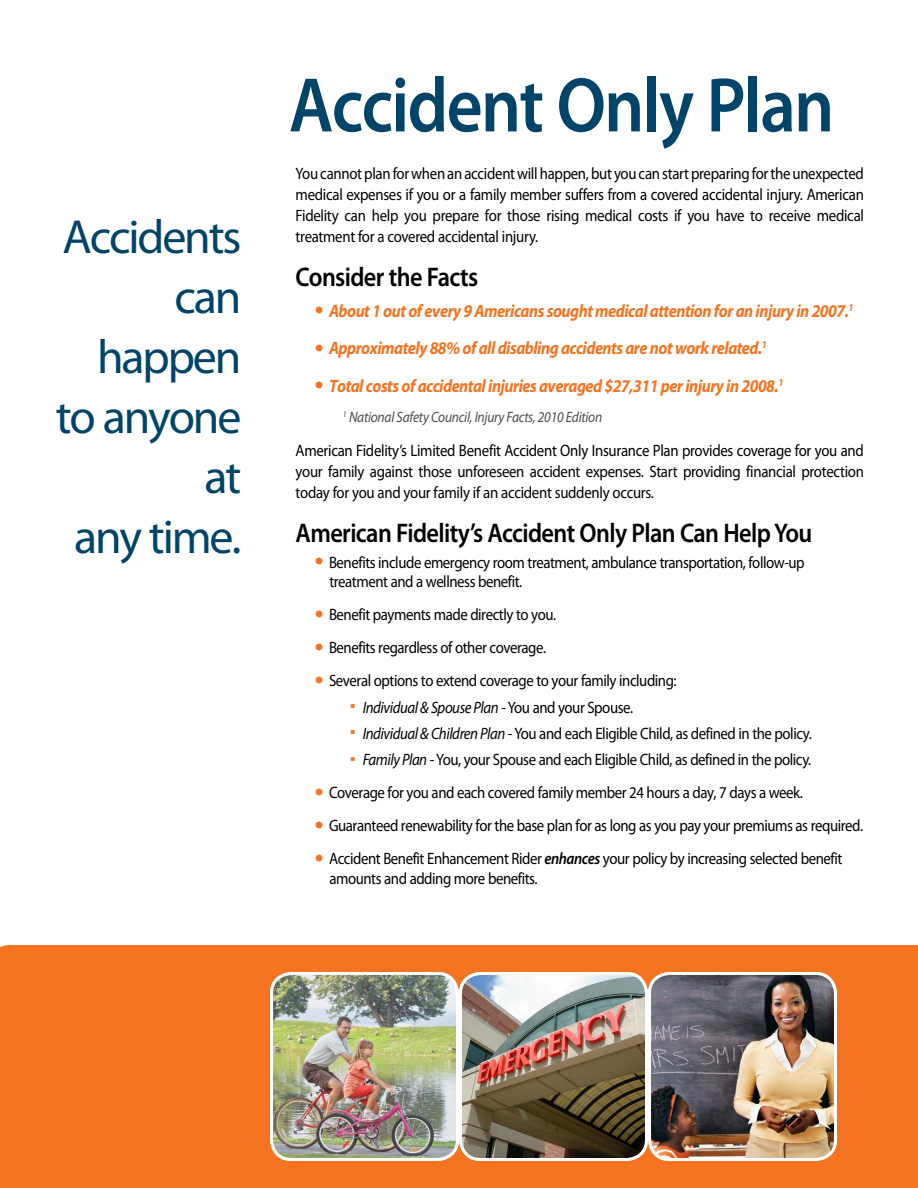
<style>
.page{position:relative;width:918px;height:1188px;background:#fff}
.page>*{position:absolute;margin:0;border:0;box-sizing:border-box;transform-origin:0 0}
.t1{font:600 78px "Myriad Pro";letter-spacing:-.025em;color:#00446a;scale:.9 1}
.t2{font:48px/60px "Myriad Pro";letter-spacing:-.045em;color:#00446a;text-align:right}
.t3{font:600 27px "Myriad Pro";letter-spacing:-.025em;color:#000;scale:.9 1}
.t4{font:italic 700 18px/37.5px "Myriad Pro";letter-spacing:-.03em;color:#f47421;scale:.9 1}
.t5{font:16.5px/21px "Myriad Pro";letter-spacing:-.03em;color:#000;scale:.9 1}
.t6{font:italic 15px "Myriad Pro";letter-spacing:-.02em;color:#4d4d4f;scale:.9 1}
.s1{font-style:italic}
.s2{font-weight:600;font-style:italic}
</style>
<div class="page">
<div style="left:0;top:945px;width:918px;height:243px;background:#f47421"></div>
<img style="left:460px;top:974px;width:186px;height:186px">
<div style="left:459px;top:972px;width:189px;height:189px;border:3px solid #fff;border-radius:20px"></div>
<img style="left:272px;top:974px;width:186px;height:186px">
<div style="left:270px;top:972px;width:189px;height:189px;border:3px solid #fff;border-radius:20px"></div>
<img style="left:649px;top:974px;width:187px;height:185px">
<div style="left:648px;top:972px;width:189px;height:189px;border:3px solid #fff;border-radius:20px"></div>
<h2 class="t2" style="left:56px;top:206px;width:187px">Accidents can happen to anyone at<br>any time.</h2>
<h1 class="t1" style="left:289px;top:56px;width:608px">Accident Only Plan</h1>
<p class="t5" style="left:296px;top:163px;width:633px;text-align:justify">You cannot plan for when an accident will happen, but you can start preparing for the unexpected medical expenses if you or a family member suffers from a covered accidental injury. American Fidelity can help you prepare for those rising medical costs if you have to receive medical treatment for a covered accidental injury.</p>
<h3 class="t3" style="left:296px;top:260px;width:204px">Consider the Facts</h3>
<p class="t4" style="left:329px;top:291px;width:584px">About 1 out of every 9 Americans sought medical attention for an injury in 2007.<sup>1<br></sup>Approximately 88% of all disabling accidents are not work related.<sup>1<br></sup>Total costs of accidental injuries averaged $27,311 per injury in 2008.<sup>1</sup></p>
<p class="t6" style="left:343px;top:407px;width:290px"><sup>1</sup> National Safety Council, Injury Facts, 2010 Edition</p>
<p class="t5" style="left:296px;top:440px;width:633px;text-align:justify">American Fidelity’s Limited Benefit Accident Only Insurance Plan provides coverage for you and your family against those unforeseen accident expenses. Start providing financial protection today for you and your family if an accident suddenly occurs.</p>
<h3 class="t3" style="left:296px;top:515px;width:576px">American Fidelity’s Accident Only Plan Can Help You</h3>
<p class="t5" style="left:329px;top:552px;width:530px;line-height:19.5px">Benefits include emergency room treatment, ambulance transportation, follow-up treatment and a wellness benefit.</p>
<p class="t5" style="left:329px;top:598px;width:388px;line-height:33px">Benefit payments made directly to you.<br>Benefits regardless of other coverage.<br>Several options to extend coverage to your family including:</p>
<p class="t5" style="left:363px;top:694px;width:501px;line-height:26.2px"><span class="s1">Individual &amp; Spouse Plan</span> - You and your Spouse.<br><span class="s1">Individual &amp; Children Plan</span> - You and each Eligible Child, as defined in the policy.<br><span class="s1">Family Plan</span> - You, your Spouse and each Eligible Child, as defined in the policy.</p>
<p class="t5" style="left:329px;top:776px;width:595px;line-height:33px">Coverage for you and each covered family member 24 hours a day, 7 days a week.<br>Guaranteed renewability for the base plan for as long as you pay your premiums as required.<br>Accident Benefit Enhancement Rider <span class="s2">enhances</span> your policy by increasing selected benefit</p>
<p class="t5" style="left:329px;top:867px;width:233px">amounts and adding more benefits.</p>
</div>
